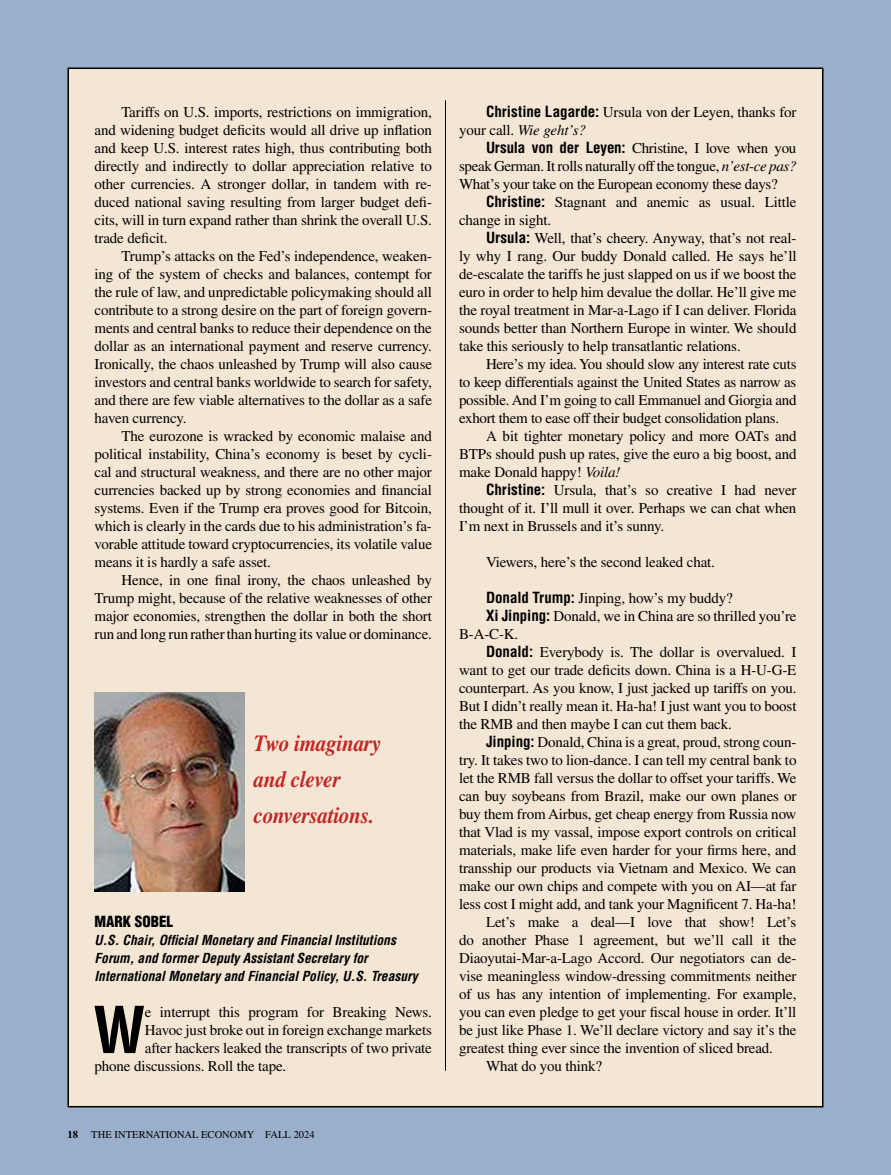
<style>
.page{position:relative;width:891px;height:1175px;background:#fff}
.page>*{position:absolute;margin:0;border:0;box-sizing:border-box;transform-origin:0 0}
.t1{font:700 condensed 63px "Helvetica LT Std";color:#000}
.t2{font:italic 700 23.1px/36px "Times LT Std";letter-spacing:-.01em;color:#c12624;scale:.91 1}
.t3{font:15px/18px "Times LT Std";letter-spacing:-.01em;color:#000;text-align:justify}
.t4{font:900 condensed 15px "Helvetica LT Std";color:#000}
.t5{font:italic 700 condensed 13.5px/18px "Helvetica LT Std";color:#000}
.t6{font:10.5px "Times LT Std";letter-spacing:.005em;color:#000}
.t7{font:700 10.5px "Times LT Std";color:#000}
.s1{font-family:"Helvetica LT Std";font-weight:700;font-stretch:condensed}
.s2{font-style:italic}
</style>
<div class="page">
<div style="left:0;top:0;width:891px;height:1174px;background:#9aafca"></div>
<div style="left:68px;top:68px;width:755px;height:1038px;background:#f4e6d5"></div>
<img style="left:94px;top:693px;width:150px;height:198px">
<hr style="left:445px;top:100px;width:1px;height:970px;background:#000">
<p class="t3" style="left:94px;top:103px;width:339px;text-indent:27px">Tariffs on U.S. imports, restrictions on immigration, and widening budget deficits would all drive up inflation and keep U.S. interest rates high, thus contributing both directly and indirectly to dollar appreciation relative to other currencies. A stronger dollar, in tandem with re&shy;duced national saving resulting from larger budget defi&shy;cits, will in turn expand rather than shrink the overall U.S. trade deficit.</p>
<p class="t3" style="left:94px;top:247px;width:339px;text-indent:27px">Trump’s attacks on the Fed’s independence, weaken&shy;ing of the system of checks and balances, contempt for the rule of law, and unpredictable policymaking should all contribute to a strong desire on the part of foreign govern&shy;ments and central banks to reduce their dependence on the dollar as an international payment and reserve currency.<br>Ironically, the chaos unleashed by Trump will also cause investors and central banks worldwide to search for safety, and there are few viable alternatives to the dollar as a safe haven currency.</p>
<p class="t3" style="left:94px;top:427px;width:339px;text-indent:27px">The eurozone is wracked by economic malaise and political instability, China’s economy is beset by cycli&shy;cal and structural weakness, and there are no other major currencies backed up by strong economies and financial systems. Even if the Trump era proves good for Bitcoin, which is clearly in the cards due to his administration’s fa&shy;vorable attitude toward cryptocurrencies, its volatile value means it is hardly a safe asset.</p>
<p class="t3" style="left:94px;top:571px;width:339px;text-indent:27px">Hence, in one final irony, the chaos unleashed by Trump might, because of the relative weaknesses of other major economies, strengthen the dollar in both the short run and long run rather than hurting its value or dominance.</p>
<h2 class="t2" style="left:254px;top:725px;width:142px">Two imaginary and clever conversations.</h2>
<p class="t4" style="left:94px;top:912px;width:80px">MARK SOBEL</p>
<p class="t5" style="left:94px;top:931px;width:325px">U.S. Chair, Official Monetary and Financial Institutions<br>Forum, and former Deputy Assistant Secretary for<br>International Monetary and Financial Policy, U.S. Treasury</p>
<h1 class="t1" style="left:93px;top:990px;width:54px">W</h1>
<p class="t3" style="left:145px;top:1003px;width:289px">e interrupt this program for Breaking News.</p>
<p class="t3" style="left:145px;top:1021px;width:289px">Havoc just broke out in foreign exchange markets</p>
<p class="t3" style="left:145px;top:1039px;width:289px">after hackers leaked the transcripts of two private</p>
<p class="t3" style="left:94px;top:1057px;width:193px">phone discussions. Roll the tape.</p>
<p class="t7" style="left:68px;top:1128px;width:12px">18</p>
<p class="t6" style="left:91px;top:1128px;width:225px">THE INTERNATIONAL ECONOMY FALL 2024</p>
<p class="t3" style="left:459px;top:103px;width:339px;text-indent:27px"><span class="s1">Christine Lagarde:</span> Ursula von der Leyen, thanks for your call. <span class="s2">Wie geht’s?</span></p>
<p class="t3" style="left:459px;top:139px;width:339px;text-indent:27px"><span class="s1">Ursula von der Leyen:</span> Christine, I love when you speak German. It rolls naturally off the tongue, <span class="s2">n’est-ce pas?<br></span>What’s your take on the European economy these days?</p>
<p class="t3" style="left:459px;top:193px;width:339px;text-indent:27px"><span class="s1">Christine:</span> Stagnant and anemic as usual. Little change in sight.</p>
<p class="t3" style="left:459px;top:229px;width:339px;text-indent:27px"><span class="s1">Ursula:</span> Well, that’s cheery. Anyway, that’s not real&shy;ly why I rang. Our buddy Donald called. He says he’ll de-escalate the tariffs he just slapped on us if we boost the euro in order to help him devalue the dollar. He’ll give me the royal treatment in Mar-a-Lago if I can deliver. Florida sounds better than Northern Europe in winter. We should take this seriously to help transatlantic relations.</p>
<p class="t3" style="left:459px;top:355px;width:339px;text-indent:27px">Here’s my idea. You should slow any interest rate cuts to keep differentials against the United States as narrow as possible. And I’m going to call Emmanuel and Giorgia and exhort them to ease off their budget consolidation plans.</p>
<p class="t3" style="left:459px;top:427px;width:339px;text-indent:27px">A bit tighter monetary policy and more OATs and BTPs should push up rates, give the euro a big boost, and make Donald happy! <span class="s2">Voila!</span></p>
<p class="t3" style="left:459px;top:481px;width:339px;text-indent:27px"><span class="s1">Christine:</span> Ursula, that’s so creative I had never thought of it. I’ll mull it over. Perhaps we can chat when I’m next in Brussels and it’s sunny.</p>
<p class="t3" style="left:486px;top:553px;width:231px">Viewers, here’s the second leaked chat.</p>
<p class="t3" style="left:486px;top:589px;width:248px"><span class="s1">Donald Trump:</span> Jinping, how’s my buddy?</p>
<p class="t3" style="left:486px;top:607px;width:312px"><span class="s1">Xi Jinping:</span> Donald, we in China are so thrilled you’re</p>
<p class="t3" style="left:459px;top:625px;width:61px">B-A-C-K.</p>
<p class="t3" style="left:486px;top:643px;width:312px"><span class="s1">Donald:</span> Everybody is. The dollar is overvalued. I</p>
<p class="t3" style="left:459px;top:661px;width:339px">want to get our trade deficits down. China is a H-U-G-E</p>
<p class="t3" style="left:459px;top:679px;width:339px">counterpart. As you know, I just jacked up tariffs on you.</p>
<p class="t3" style="left:459px;top:697px;width:339px">But I didn’t really mean it. Ha-ha! I just want you to boost</p>
<p class="t3" style="left:459px;top:715px;width:274px">the RMB and then maybe I can cut them back.</p>
<p class="t3" style="left:486px;top:733px;width:312px"><span class="s1">Jinping:</span> Donald, China is a great, proud, strong coun-</p>
<p class="t3" style="left:459px;top:751px;width:339px">try. It takes two to lion-dance. I can tell my central bank to</p>
<p class="t3" style="left:459px;top:769px;width:339px">let the RMB fall versus the dollar to offset your tariffs. We</p>
<p class="t3" style="left:459px;top:787px;width:339px">can buy soybeans from Brazil, make our own planes or</p>
<p class="t3" style="left:459px;top:805px;width:339px">buy them from Airbus, get cheap energy from Russia now</p>
<p class="t3" style="left:459px;top:823px;width:339px">that Vlad is my vassal, impose export controls on critical</p>
<p class="t3" style="left:459px;top:841px;width:339px">materials, make life even harder for your firms here, and</p>
<p class="t3" style="left:459px;top:859px;width:339px">transship our products via Vietnam and Mexico. We can</p>
<p class="t3" style="left:459px;top:877px;width:339px">make our own chips and compete with you on AI—at far</p>
<p class="t3" style="left:459px;top:895px;width:339px">less cost I might add, and tank your Magnificent 7. Ha-ha!</p>
<p class="t3" style="left:486px;top:913px;width:312px">Let’s make a deal—I love that show! Let’s</p>
<p class="t3" style="left:459px;top:931px;width:339px">do another Phase 1 agreement, but we’ll call it the</p>
<p class="t3" style="left:459px;top:949px;width:339px">Diaoyutai-Mar-a-Lago Accord. Our negotiators can de-</p>
<p class="t3" style="left:459px;top:967px;width:339px">vise meaningless window-dressing commitments neither</p>
<p class="t3" style="left:459px;top:985px;width:339px">of us has any intention of implementing. For example,</p>
<p class="t3" style="left:459px;top:1003px;width:339px">you can even pledge to get your fiscal house in order. It’ll</p>
<p class="t3" style="left:459px;top:1021px;width:339px">be just like Phase 1. We’ll declare victory and say it’s the</p>
<p class="t3" style="left:459px;top:1039px;width:316px">greatest thing ever since the invention of sliced bread.</p>
<p class="t3" style="left:486px;top:1057px;width:118px">What do you think?</p>
</div>
